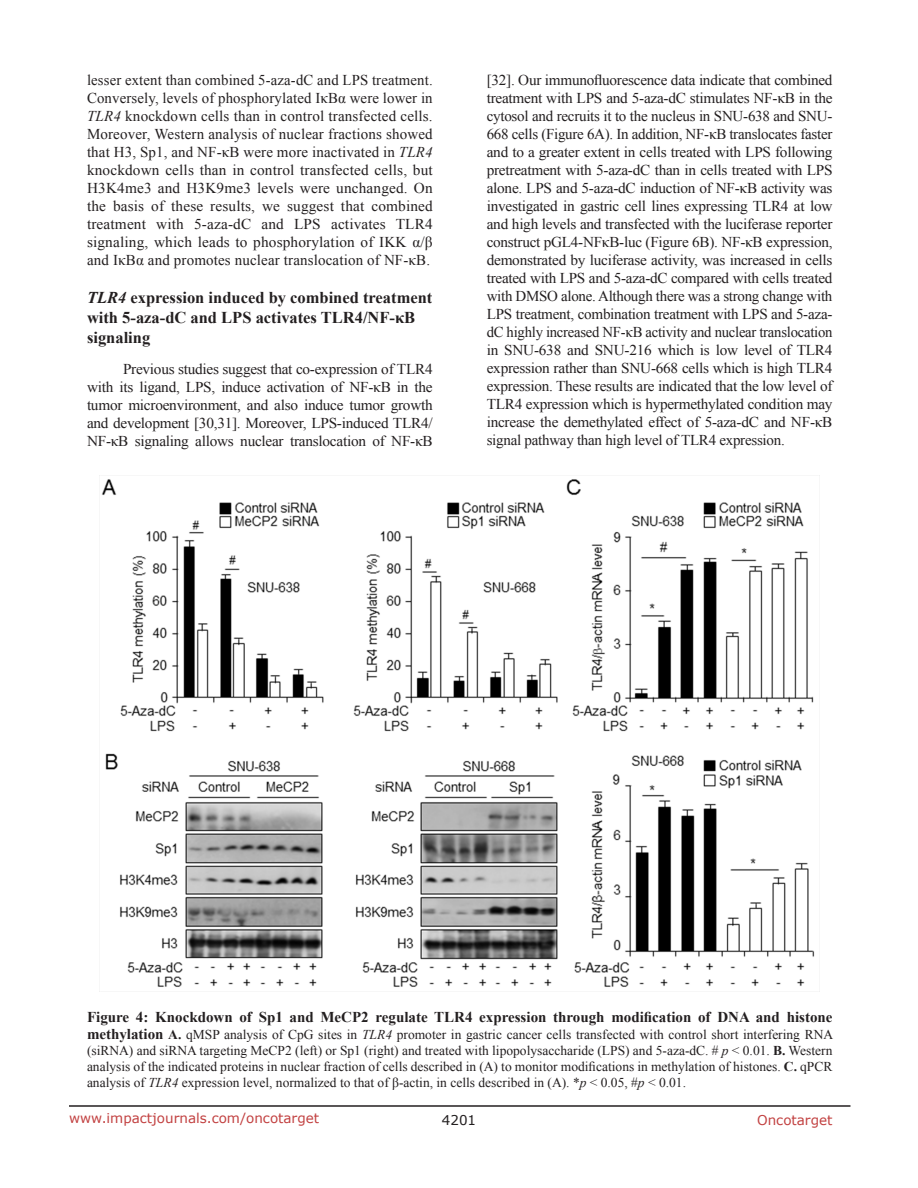
<style>
.page{position:relative;width:918px;height:1188px;background:#fff}
.page>*{position:absolute;margin:0;border:0;box-sizing:border-box;transform-origin:0 0}
.SubHeading{font:700 16.5px/19.8px "Times New Roman";color:#231f20}
.BodyText{font:15px/18px "Times New Roman";letter-spacing:-.015em;color:#231f20;text-align:justify}
.figuretext{font:700 15px "Times New Roman";color:#231f20}
.figuretext-2{font:13.5px/16.2px "Times New Roman";color:#231f20;text-align:justify}
.t1{font:13.5px "Verdana";color:#c24141}
.t2{font:13.5px "Verdana";color:#231f20}
.s1{font-style:italic}
.s2{font-weight:700;font-size:15px}
.s3{font-weight:700}
</style>
<div class="page">
<hr style="left:69px;top:1105px;width:781px;height:2px;background:#231f20">
<img style="left:102px;top:479px;width:713px;height:508px">
<p class="BodyText" style="left:87px;top:71px;width:347px">lesser extent than combined 5-aza-dC and LPS treatment.<br>Conversely, levels of phosphorylated IκBα were lower in <span class="s1">TLR4</span> knockdown cells than in control transfected cells.<br>Moreover, Western analysis of nuclear fractions showed that H3, Sp1, and NF-κB were more inactivated in <span class="s1">TLR4 </span>knockdown cells than in control transfected cells, but H3K4me3 and H3K9me3 levels were unchanged. On the basis of these results, we suggest that combined treatment with 5-aza-dC and LPS activates TLR4 signaling, which leads to phosphorylation of IKK α/β and IκBα and promotes nuclear translocation of NF-κB.</p>
<p class="SubHeading" style="left:87px;top:287px;width:347px"><span class="s1">TLR4</span> expression induced by combined treatment with 5-aza-dC and LPS activates TLR4/NF-κB signaling</p>
<p class="BodyText" style="left:87px;top:360px;width:347px;text-indent:36px">Previous studies suggest that co-expression of TLR4 with its ligand, LPS, induce activation of NF-κB in the tumor microenvironment, and also induce tumor growth and development [30,31]. Moreover, LPS-induced TLR4/ NF-κB signaling allows nuclear translocation of NF-κB</p>
<p class="BodyText" style="left:487px;top:71px;width:347px">[32]. Our immunofluorescence data indicate that combined treatment with LPS and 5-aza-dC stimulates NF-κB in the cytosol and recruits it to the nucleus in SNU-638 and SNU-668 cells (Figure 6A). In addition, NF-κB translocates faster and to a greater extent in cells treated with LPS following pretreatment with 5-aza-dC than in cells treated with LPS alone. LPS and 5-aza-dC induction of NF-κB activity was investigated in gastric cell lines expressing TLR4 at low and high levels and transfected with the luciferase reporter construct pGL4-NFκB-luc (Figure 6B). NF-κB expression, demonstrated by luciferase activity, was increased in cells treated with LPS and 5-aza-dC compared with cells treated with DMSO alone. Although there was a strong change with LPS treatment, combination treatment with LPS and 5-aza&shy;dC highly increased NF-κB activity and nuclear translocation in SNU-638 and SNU-216 which is low level of TLR4 expression rather than SNU-668 cells which is high TLR4 expression. These results are indicated that the low level of TLR4 expression which is hypermethylated condition may increase the demethylated effect of 5-aza-dC and NF-κB signal pathway than high level of TLR4 expression.</p>
<p class="figuretext" style="left:87px;top:1007px;width:747px">Figure 4: Knockdown of Sp1 and MeCP2 regulate TLR4 expression through modification of DNA and histone</p>
<p class="figuretext-2" style="left:87px;top:1026px;width:748px"><span class="s2">methylation</span> <span class="s3">A.</span> qMSP analysis of CpG sites in <span class="s1">TLR4</span> promoter in gastric cancer cells transfected with control short interfering RNA (siRNA) and siRNA targeting MeCP2 (left) or Sp1 (right) and treated with lipopolysaccharide (LPS) and 5-aza-dC. # <span class="s1">p</span> &lt; 0.01. <span class="s3">B.</span> Western analysis of the indicated proteins in nuclear fraction of cells described in (A) to monitor modifications in methylation of histones. <span class="s3">C.</span> qPCR analysis of <span class="s1">TLR4</span> expression level, normalized to that of β-actin, in cells described in (A). *<span class="s1">p</span> &lt; 0.05, #<span class="s1">p</span> &lt; 0.01.</p>
<p class="t1" style="left:69px;top:1109px;width:252px">www.impactjournals.com/oncotarget</p>
<p class="t2" style="left:442px;top:1111px;width:36px">4201</p>
<p class="t1" style="left:757px;top:1111px;width:77px">Oncotarget</p>
</div>
